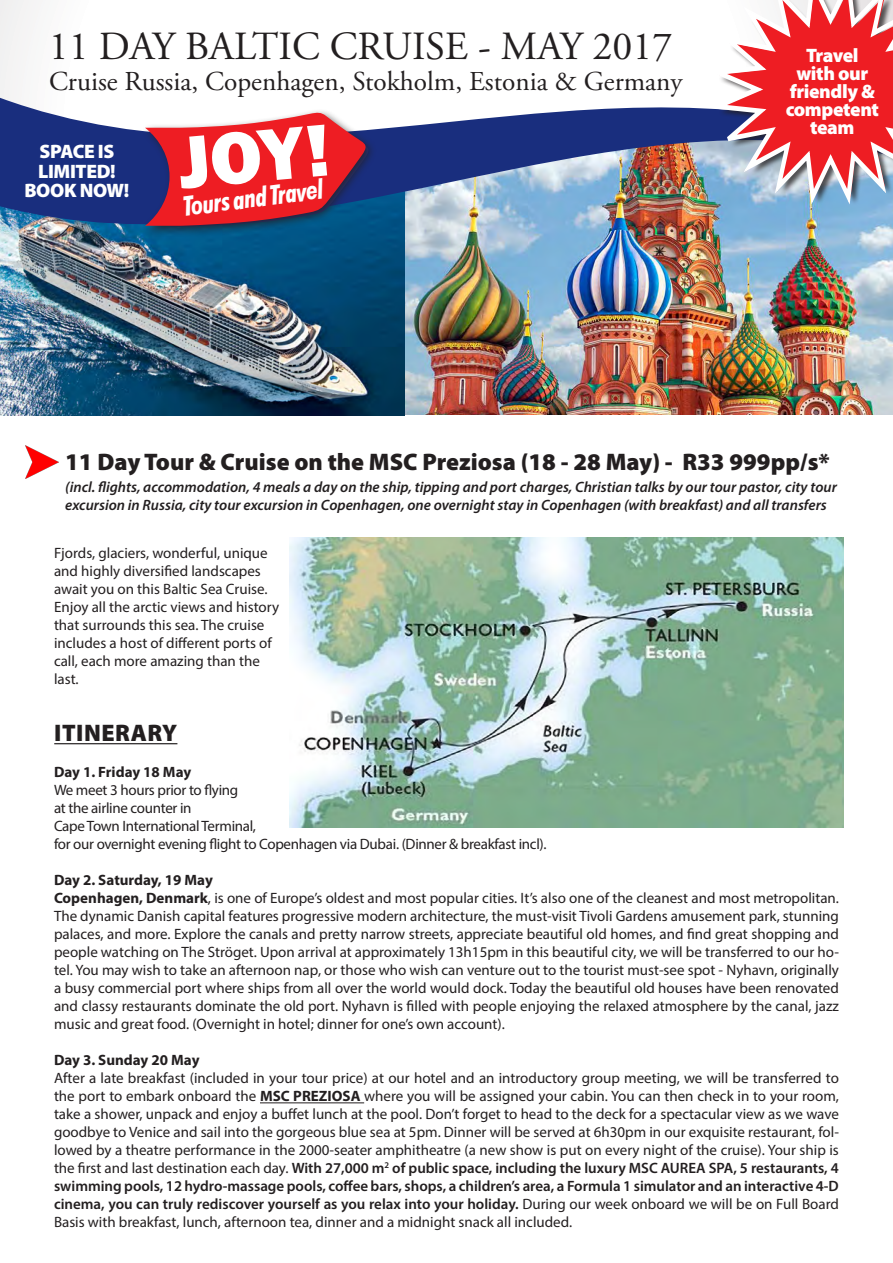
<style>
.page{position:relative;width:893px;height:1263px;background:#fff}
.page>*{position:absolute;margin:0;border:0;box-sizing:border-box;transform-origin:0 0}
.t1{font:800 76.5px "Franklin Gothic";color:#fff}
.t2{font:39.9px "Adobe Garamond Pro";color:#231f20}
.t3{font:27.3px "Adobe Garamond Pro";color:#231f20}
.t4{font:italic 700 condensed 27.15px "Futura BT";color:#fff}
.t5{font:900 24px "Myriad Pro";color:#231f20}
.t6{font:900 24px "Myriad Pro";letter-spacing:.02em;color:#231f20}
.t7{font:900 19.5px "Myriad Pro";letter-spacing:-.02em;color:#fff}
.t8{font:15px/18px "Myriad Pro";color:#231f20;text-align:justify}
.t9{font:italic 600 15px/18px "Myriad Pro";color:#231f20}
.t10{font:15px "Myriad Pro";letter-spacing:-.02em;color:#231f20}
.t11{font:700 15px "Myriad Pro";color:#231f20}
.s1{font-size:76.35px}
.s2{font-weight:700}
.s3{font-weight:600}
</style>
<div class="page">
<img style="left:405px;top:284px;width:488px;height:131px">
<img style="left:0;top:284px;width:405px;height:131px">
<img style="left:0;top:36px;width:893px;height:248px">
<svg style="left:715px;top:0;width:178px;height:208px"></svg>
<hr style="left:54px;top:743px;width:123px;height:1px;background:#231f20">
<hr style="left:260px;top:1102px;width:104px;height:1px;background:#231f20">
<img style="left:26px;top:445px;width:32px;height:33px">
<div style="left:142px;top:108px;width:235px;height:130px;background:#231f20;opacity:.75"></div>
<svg style="left:145px;top:112px;width:225px;height:115px;background:#c2394a"></svg>
<img style="left:289px;top:538px;width:555px;height:289px">
<p class="t2" style="left:49px;top:22px;width:625px">11 DAY BALTIC CRUISE - MAY 2017</p>
<p class="t3" style="left:49px;top:65px;width:635px">Cruise Russia, Copenhagen, Stokholm, Estonia &amp; Germany</p>
<p class="t7" style="left:40px;top:139px;width:76px">SPACE IS</p>
<p class="t7" style="left:38px;top:158px;width:79px">LIMITED!</p>
<p class="t7" style="left:24px;top:178px;width:107px">BOOK NOW!</p>
<h1 class="t1" style="left:175px;top:114px;width:153px;rotate:-5deg">JO<span class="s1">Y!</span></h1>
<p class="t4" style="left:181px;top:191px;width:143px;rotate:-8deg">Tours and Travel</p>
<p class="t7" style="left:806px;top:42px;width:54px">Travel</p>
<p class="t7" style="left:796px;top:60px;width:73px">with our</p>
<p class="t7" style="left:790px;top:78px;width:87px">friendly &amp;</p>
<p class="t7" style="left:786px;top:96px;width:95px">competent</p>
<p class="t7" style="left:810px;top:114px;width:46px">team</p>
<p class="t5" style="left:65px;top:446px;width:766px">11 Day Tour &amp; Cruise on the MSC Preziosa (18 - 28 May) - R33 999pp/s*</p>
<p class="t9" style="left:65px;top:477px;width:773px">(incl. flights, accommodation, 4 meals a day on the ship, tipping and port charges, Christian talks by our tour pastor, city tour excursion in Russia, city tour excursion in Copenhagen, one overnight stay in Copenhagen (with breakfast) and all transfers</p>
<p class="t8" style="left:54px;top:543px;width:227px;text-align:left">Fjords, glaciers, wonderful, unique and highly diversified landscapes await you on this Baltic Sea Cruise.<br>Enjoy all the arctic views and history that surrounds this sea. The cruise includes a host of different ports of call, each more amazing than the last.</p>
<p class="t6" style="left:54px;top:717px;width:124px">ITINERARY</p>
<p class="t11" style="left:54px;top:762px;width:139px">Day 1. Friday 18 May</p>
<p class="t10" style="left:54px;top:781px;width:186px">We meet 3 hours prior to flying</p>
<p class="t10" style="left:54px;top:799px;width:139px">at the airline counter in</p>
<p class="t10" style="left:54px;top:817px;width:204px">Cape Town International Terminal,</p>
<p class="t10" style="left:54px;top:835px;width:494px">for our overnight evening flight to Copenhagen via Dubai. (Dinner &amp; breakfast incl).</p>
<p class="t11" style="left:54px;top:870px;width:160px">Day 2. Saturday, 19 May</p>
<p class="t8" style="left:54px;top:889px;width:786px"><span class="s2">Copenhagen, Denmark</span>, is one of Europe’s oldest and most popular cities. It’s also one of the cleanest and most metropolitan.<br>The dynamic Danish capital features progressive modern architecture, the must-visit Tivoli Gardens amusement park, stunning palaces, and more. Explore the canals and pretty narrow streets, appreciate beautiful old homes, and find great shopping and people watching on The Ströget. Upon arrival at approximately 13h15pm in this beautiful city, we will be transferred to our ho&shy;tel. You may wish to take an afternoon nap, or those who wish can venture out to the tourist must-see spot - Nyhavn, originally a busy commercial port where ships from all over the world would dock. Today the beautiful old houses have been renovated and classy restaurants dominate the old port. Nyhavn is filled with people enjoying the relaxed atmosphere by the canal, jazz music and great food. (Overnight in hotel; dinner for one’s own account).</p>
<p class="t11" style="left:54px;top:1050px;width:147px">Day 3. Sunday 20 May</p>
<p class="t8" style="left:54px;top:1069px;width:786px">After a late breakfast (included in your tour price) at our hotel and an introductory group meeting, we will be transferred to the port to embark onboard the <span class="s2">MSC PREZIOSA</span> where you will be assigned your cabin. You can then check in to your room, take a shower, unpack and enjoy a buffet lunch at the pool. Don’t forget to head to the deck for a spectacular view as we wave goodbye to Venice and sail into the gorgeous blue sea at 5pm. Dinner will be served at 6h30pm in our exquisite restaurant, fol&shy;lowed by a theatre performance in the 2000-seater amphitheatre (a new show is put on every night of the cruise). Your ship is the first and last destination each day. <span class="s3">With 27,000 m</span><sup>2</sup> <span class="s3">of public space, including the luxury MSC AUREA SPA, 5 restaurants, 4 swimming pools, 12 hydro-massage pools, coffee bars, shops, a children’s area, a Formula 1 simulator and an interactive 4-D cinema, you can truly rediscover yourself as you relax into your holiday.</span> During our week onboard we will be on Full Board Basis with breakfast, lunch, afternoon tea, dinner and a midnight snack all included.</p>
</div>
